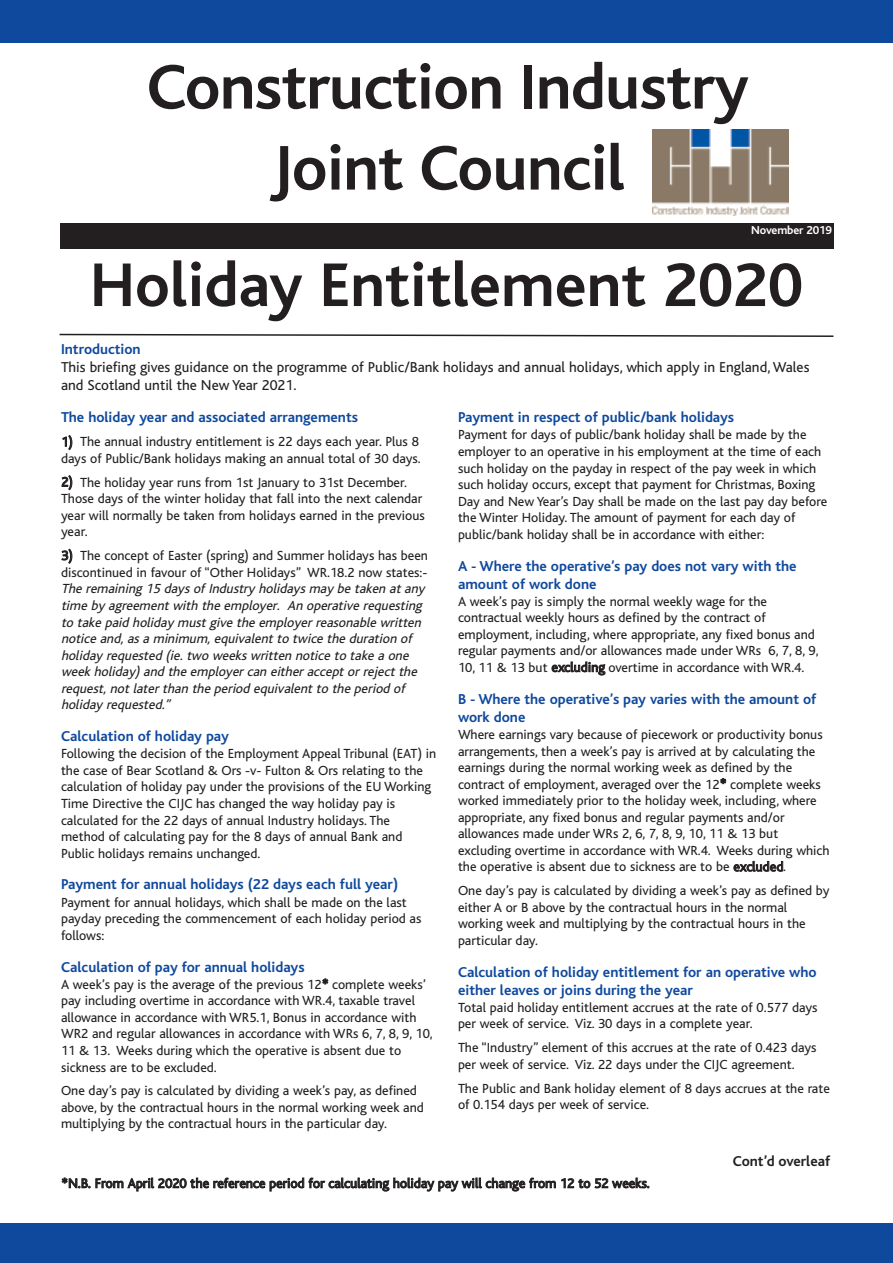
<style>
.page{position:relative;width:893px;height:1263px;background:#fff}
.page>*{position:absolute;margin:0;border:0;box-sizing:border-box;transform-origin:0 0}
.t1{font:700 66px/81px "Bliss";letter-spacing:-.01em;color:#231f20;text-align:center}
.t2{font:700 64.5px "Bliss";color:#231f20}
.t3{font:700 15px/18px "Bliss";color:#0f499d}
.t4{font:15px/18px "Bliss";color:#231f20}
.t5{font:700 15px "Bliss";color:#231f20}
.t6{font:13.8px/16.5px "Bliss";color:#231f20}
.t7{font:italic 13.8px/16.5px "Bliss";color:#231f20}
.t8{font:700 12px "Bliss";letter-spacing:-.01em;color:#fff}
</style>
<div class="page">
<div style="left:60px;top:224px;width:773px;height:25px;background:#231f20"></div>
<div style="left:0;top:0;width:893px;height:43px;background:#0f499d"></div>
<svg style="left:59px;top:333px;width:775px;height:4px"></svg>
<div style="left:0;top:1223px;width:893px;height:40px;background:#0f499d"></div>
<img style="left:653px;top:129px;width:136px;height:87px">
<h1 class="t1" style="left:147px;top:50px;width:604px">Construction Industry<br>Joint Council</h1>
<p class="t8" style="left:751px;top:225px;width:82px">November 2019</p>
<h2 class="t2" style="left:90px;top:256px;width:714px">Holiday Entitlement 2020</h2>
<p class="t3" style="left:61px;top:341px;width:81px">Introduction</p>
<p class="t4" style="left:61px;top:359px;width:750px">This briefing gives guidance on the programme of Public/Bank holidays and annual holidays, which apply in England, Wales and Scotland until the New Year 2021.</p>
<p class="t3" style="left:458px;top:409px;width:278px">Payment in respect of public/bank holidays</p>
<p class="t6" style="left:458px;top:427px;width:371px">Payment for days of public/bank holiday shall be made by the employer to an operative in his employment at the time of each such holiday on the payday in respect of the pay week in which such holiday occurs, except that payment for Christmas, Boxing Day and New Year’s Day shall be made on the last pay day before the Winter Holiday. The amount of payment for each day of public/bank holiday shall be in accordance with either:</p>
<p class="t3" style="left:458px;top:557px;width:340px">A - Where the operative’s pay does not vary with the amount of work done</p>
<p class="t6" style="left:458px;top:594px;width:362px">A week’s pay is simply the normal weekly wage for the contractual weekly hours as defined by the contract of employment, including, where appropriate, any fixed bonus and regular payments and/or allowances made under WRs 6, 7, 8, 9, 10, 11 &amp; 13 but excluding overtime in accordance with WR.4.</p>
<p class="t3" style="left:458px;top:691px;width:360px">B - Where the operative’s pay varies with the amount of work done</p>
<p class="t6" style="left:458px;top:727px;width:373px">Where earnings vary because of piecework or productivity bonus arrangements, then a week’s pay is arrived at by calculating the earnings during the normal working week as defined by the contract of employment, averaged over the 12* complete weeks worked immediately prior to the holiday week, including, where appropriate, any fixed bonus and regular payments and/or allowances made under WRs 2, 6, 7, 8, 9, 10, 11 &amp; 13 but excluding overtime in accordance with WR.4. Weeks during which the operative is absent due to sickness are to be excluded.</p>
<p class="t6" style="left:458px;top:883px;width:373px">One day’s pay is calculated by dividing a week’s pay as defined by either A or B above by the contractual hours in the normal working week and multiplying by the contractual hours in the particular day.</p>
<p class="t3" style="left:458px;top:964px;width:360px">Calculation of holiday entitlement for an operative who either leaves or joins during the year</p>
<p class="t6" style="left:458px;top:1000px;width:361px">Total paid holiday entitlement accrues at the rate of 0.577 days per week of service. Viz. 30 days in a complete year.</p>
<p class="t6" style="left:458px;top:1040px;width:360px">The “Industry” element of this accrues at the rate of 0.423 days per week of service. Viz. 22 days under the CIJC agreement.</p>
<p class="t6" style="left:458px;top:1080px;width:373px">The Public and Bank holiday element of 8 days accrues at the rate of 0.154 days per week of service.</p>
<p class="t3" style="left:61px;top:409px;width:298px">The holiday year and associated arrangements</p>
<p class="t6" style="left:61px;top:434px;width:361px">1) The annual industry entitlement is 22 days each year. Plus 8 days of Public/Bank holidays making an annual total of 30 days.</p>
<p class="t6" style="left:61px;top:475px;width:365px">2) The holiday year runs from 1st January to 31st December.<br>Those days of the winter holiday that fall into the next calendar year will normally be taken from holidays earned in the previous year.</p>
<p class="t6" style="left:61px;top:548px;width:368px">3) The concept of Easter (spring) and Summer holidays has been discontinued in favour of “Other Holidays” WR.18.2 now states:-</p>
<p class="t7" style="left:61px;top:581px;width:365px">The remaining 15 daysof Industry holidaysmay be taken atany time by agreementwith the employer. An operative requesting to take paid holiday mustgive the employerreasonable written notice and,asa minimum,equivalentto twice the duration of holiday requested (ie.two weekswritten notice to take a one week holiday)and the employercan eitheracceptorrejectthe request,notlaterthan the period equivalentto the period of holiday requested.”</p>
<p class="t3" style="left:61px;top:728px;width:169px">Calculation of holiday pay</p>
<p class="t6" style="left:61px;top:746px;width:377px">Following the decision of the Employment Appeal Tribunal (EAT) in the case of Bear Scotland &amp; Ors -v- Fulton &amp; Ors relating to the calculation of holiday pay under the provisions of the EU Working Time Directive the CIJC has changed the way holiday pay is calculated for the 22 days of annual Industry holidays. The method of calculating pay for the 8 days of annual Bank and Public holidays remains unchanged.</p>
<p class="t3" style="left:61px;top:876px;width:339px">Payment for annual holidays (22 days each full year)</p>
<p class="t6" style="left:61px;top:895px;width:362px">Payment for annual holidays, which shall be made on the last payday preceding the commencement of each holiday period as follows:</p>
<p class="t3" style="left:61px;top:958px;width:245px">Calculation of pay for annual holidays</p>
<p class="t6" style="left:61px;top:977px;width:373px">A week’s pay is the average of the previous 12* complete weeks’ pay including overtime in accordance with WR.4, taxable travel allowance in accordance with WR5.1, Bonus in accordance with WR2 and regular allowances in accordance with WRs 6, 7, 8, 9, 10, 11 &amp; 13. Weeks during which the operative is absent due to sickness are to be excluded.</p>
<p class="t6" style="left:61px;top:1083px;width:364px">One day’s pay is calculated by dividing a week’s pay, as defined above, by the contractual hours in the normal working week and multiplying by the contractual hours in the particular day.</p>
<p class="t6" style="left:61px;top:1176px;width:590px">*N.B. From April 2020 the reference period for calculating holiday pay will change from 12 to 52 weeks.</p>
<p class="t5" style="left:733px;top:1154px;width:99px">Cont’d overleaf</p>
</div>
